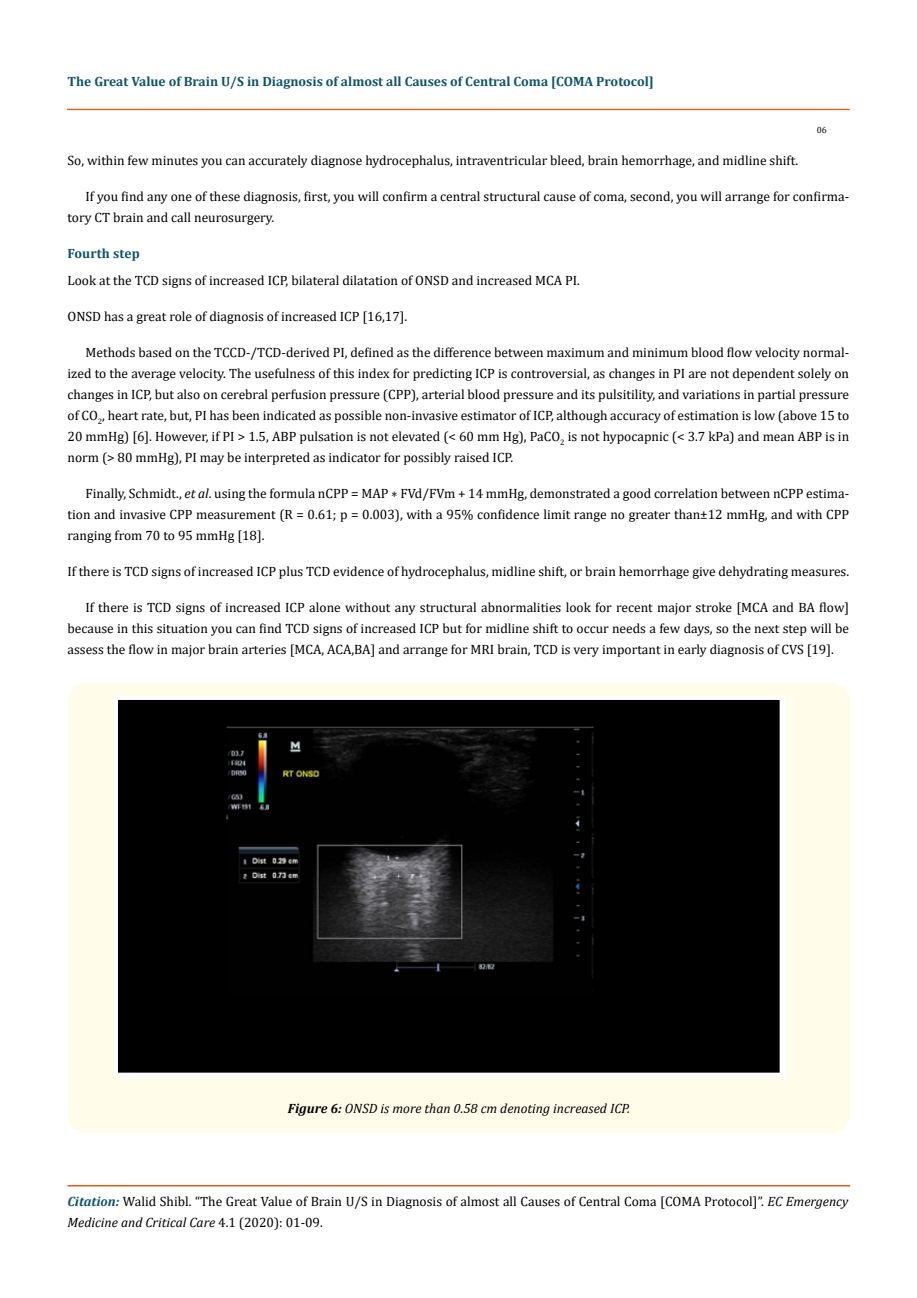
<style>
.page{position:relative;width:917px;height:1298px;background:#fff}
.page>*{position:absolute;margin:0;border:0;box-sizing:border-box;transform-origin:0 0}
.t1{font:13.5px/21px "Cambria";color:#000;text-align:justify}
.t2{font:700 13.5px "Cambria";color:#0e546a}
.t3{font:italic 13.5px "Cambria";color:#000}
.t4{font:9px "Cambria";color:#000}
.s1{font-style:italic}
.s2{font-weight:700}
.s3{font-weight:700;font-style:italic;color:#0e546a}
</style>
<div class="page">
<div style="left:67px;top:109px;width:782px;height:1px;border:1px solid #e05d1a"></div>
<div style="left:68px;top:1185px;width:781px;height:1px;border:1px solid #e05d1a"></div>
<div style="left:68px;top:683px;width:781px;height:450px;background:#fffde9;border-radius:18px"></div>
<img style="left:114px;top:696px;width:671px;height:382px">
<p class="t2" style="left:68px;top:72px;width:587px">The Great Value of Brain U/S in Diagnosis of almost all Causes of Central Coma [COMA Protocol]</p>
<p class="t4" style="left:816px;top:124px;width:11px">06</p>
<p class="t1" style="left:68px;top:149px;width:732px">So, within few minutes you can accurately diagnose hydrocephalus, intraventricular bleed, brain hemorrhage, and midline shift.</p>
<p class="t1" style="left:67px;top:185px;width:783px;text-indent:18px">If you find any one of these diagnosis, first, you will confirm a central structural cause of coma, second, you will arrange for confirma&shy;tory CT brain and call neurosurgery.</p>
<p class="t2" style="left:67px;top:243px;width:74px">Fourth step</p>
<p class="t1" style="left:67px;top:269px;width:514px">Look at the TCD signs of increased ICP, bilateral dilatation of ONSD and increased MCA PI.</p>
<p class="t1" style="left:67px;top:305px;width:341px">ONSD has a great role of diagnosis of increased ICP [16,17].</p>
<p class="t1" style="left:67px;top:341px;width:783px;text-indent:18px">Methods based on the TCCD-/TCD-derived PI, defined as the difference between maximum and minimum blood flow velocity normal&shy;ized to the average velocity. The usefulness of this index for predicting ICP is controversial, as changes in PI are not dependent solely on changes in ICP, but also on cerebral perfusion pressure (CPP), arterial blood pressure and its pulsitility, and variations in partial pressure of CO<sub>2</sub>, heart rate, but, PI has been indicated as possible non-invasive estimator of ICP, although accuracy of estimation is low (above 15 to 20 mmHg) [6]. However, if PI &gt; 1.5, ABP pulsation is not elevated (&lt; 60 mm Hg), PaCO<sub>2</sub> is not hypocapnic (&lt; 3.7 kPa) and mean ABP is in norm (&gt; 80 mmHg), PI may be interpreted as indicator for possibly raised ICP.</p>
<p class="t1" style="left:67px;top:482px;width:783px;text-indent:18px">Finally, Schmidt., <span class="s1">et al</span>. using the formula nCPP = MAP ∗ FVd/FVm + 14 mmHg, demonstrated a good correlation between nCPP estima&shy;tion and invasive CPP measurement (R = 0.61; p = 0.003), with a 95% confidence limit range no greater than±12 mmHg, and with CPP ranging from 70 to 95 mmHg [18].</p>
<p class="t1" style="left:67px;top:560px;width:783px">If there is TCD signs of increased ICP plus TCD evidence of hydrocephalus, midline shift, or brain hemorrhage give dehydrating measures.</p>
<p class="t1" style="left:67px;top:596px;width:783px;text-indent:18px">If there is TCD signs of increased ICP alone without any structural abnormalities look for recent major stroke [MCA and BA flow] because in this situation you can find TCD signs of increased ICP but for midline shift to occur needs a few days, so the next step will be assess the flow in major brain arteries [MCA, ACA,BA] and arrange for MRI brain, TCD is very important in early diagnosis of CVS [19].</p>
<p class="t3" style="left:288px;top:1098px;width:343px"><span class="s2">Figure 6:</span> ONSD is more than 0.58 cm denoting increased ICP.</p>
<p class="t1" style="left:68px;top:1190px;width:782px"><span class="s3">Citation:</span> Walid Shibl. “The Great Value of Brain U/S in Diagnosis of almost all Causes of Central Coma [COMA Protocol]”. <span class="s1">EC Emergency<br>Medicine and Critical Care</span> 4.1 (2020): 01-09.</p>
</div>
